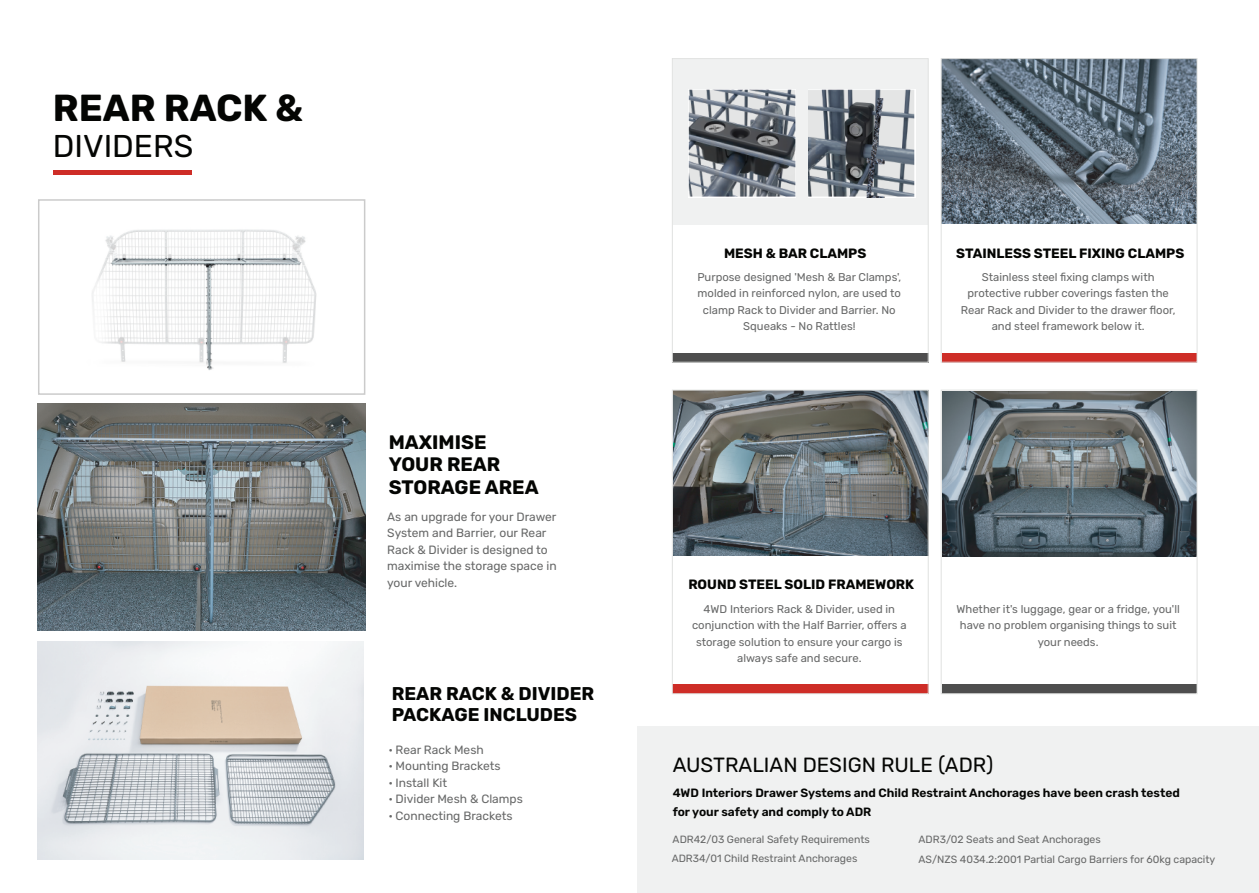
<style>
.page{position:relative;width:1259px;height:893px;background:#fff}
.page>*{position:absolute;margin:0;border:0;box-sizing:border-box;transform-origin:0 0}
.t1{font:700 37.65px "Rubik";color:#040503}
.t2{font:31.5px "Rubik";color:#040503}
.t3{font:20.55px "Rubik";color:#040503}
.t4{font:700 19.5px/22.5px "Rubik";color:#040503}
.t5{font:700 18.45px/21.3px "Rubik";color:#040503}
.t6{font:700 13.5px "Rubik";color:#040503}
.t7{font:12px/16.5px "Rubik";color:#676868}
.t8{font:600 12px/19.5px "Rubik";color:#040503}
.t9{font:11.25px/16.5px "Rubik";color:#676868;text-align:center}
.t10{font:10.5px "Rubik";color:#676868}
</style>
<div class="page">
<div style="left:614px;top:727px;width:645px;height:166px;background:#f0f1f1"></div>
<div style="left:941px;top:353px;width:255px;height:9px;background:#ce2d27"></div>
<div style="left:672px;top:353px;width:256px;height:9px;background:#4e4e4e"></div>
<div style="left:941px;top:684px;width:255px;height:10px;background:#4e4e4e"></div>
<div style="left:672px;top:684px;width:256px;height:10px;background:#ce2d27"></div>
<img style="left:943px;top:392px;width:252px;height:164px">
<img style="left:674px;top:392px;width:252px;height:163px">
<img style="left:943px;top:60px;width:252px;height:164px">
<div style="left:673px;top:59px;width:255px;height:165px;background:#f0f1f1"></div>
<img style="left:688px;top:89px;width:107px;height:109px">
<img style="left:808px;top:89px;width:107px;height:109px">
<div style="left:672px;top:58px;width:256px;height:305px;border:1px solid #e0e1e0"></div>
<div style="left:941px;top:58px;width:256px;height:305px;border:1px solid #e0e1e0"></div>
<div style="left:672px;top:390px;width:256px;height:304px;border:1px solid #e0e1e0"></div>
<div style="left:941px;top:390px;width:256px;height:304px;border:1px solid #e0e1e0"></div>
<div style="left:0;top:0;width:636px;height:893px;background:#fff"></div>
<hr style="left:53px;top:171px;width:139px;height:4px;background:#ce2d27">
<img style="left:37px;top:403px;width:328px;height:227px">
<img style="left:37px;top:642px;width:327px;height:217px">
<div style="left:38px;top:199px;width:327px;height:196px;border:2px solid #999"></div>
<img style="left:61px;top:201px;width:285px;height:169px">
<h1 class="t1" style="left:53px;top:86px;width:252px">REAR RACK &amp;</h1>
<h2 class="t2" style="left:53px;top:128px;width:142px">DIVIDERS</h2>
<h3 class="t4" style="left:389px;top:431px;width:151px">MAXIMISE<br>YOUR REAR<br>STORAGE AREA</h3>
<p class="t7" style="left:387px;top:508px;width:171px">As an upgrade for your Drawer<br>System and Barrier, our Rear<br>Rack &amp; Divider is designed to maximise the storage space in your vehicle.</p>
<h3 class="t5" style="left:392px;top:684px;width:204px">REAR RACK &amp; DIVIDER<br>PACKAGE INCLUDES</h3>
<p class="t7" style="left:389px;top:742px;width:136px">· Rear Rack Mesh<br>· Mounting Brackets<br>· Install Kit<br>· Divider Mesh &amp; Clamps · Connecting Brackets</p>
<p class="t6" style="left:724px;top:245px;width:144px">MESH &amp; BAR CLAMPS</p>
<p class="t9" style="left:697px;top:269px;width:205px">Purpose designed 'Mesh &amp; Bar Clamps', molded in reinforced nylon, are used to clamp Rack to Divider and Barrier. No Squeaks - No Rattles!</p>
<p class="t6" style="left:956px;top:245px;width:230px">STAINLESS STEEL FIXING CLAMPS</p>
<p class="t9" style="left:960px;top:269px;width:216px">Stainless steel fixing clamps with protective rubber coverings fasten the Rear Rack and Divider to the drawer floor, and steel framework below it.</p>
<p class="t6" style="left:688px;top:577px;width:227px">ROUND STEEL SOLID FRAMEWORK</p>
<p class="t9" style="left:692px;top:601px;width:216px">4WD Interiors Rack &amp; Divider, used in conjunction with the Half Barrier, offers a storage solution to ensure your cargo is always safe and secure.</p>
<p class="t9" style="left:956px;top:601px;width:225px">Whether it's luggage, gear or a fridge, you'll have no problem organising things to suit your needs.</p>
<h3 class="t3" style="left:672px;top:753px;width:322px">AUSTRALIAN DESIGN RULE (ADR)</h3>
<p class="t8" style="left:672px;top:783px;width:509px">4WD Interiors Drawer Systems and Child Restraint Anchorages have been crash tested for your safety and comply to ADR</p>
<p class="t10" style="left:672px;top:833px;width:199px">ADR42/03 General Safety Requirements</p>
<p class="t10" style="left:918px;top:833px;width:184px">ADR3/02 Seats and Seat Anchorages</p>
<p class="t10" style="left:671px;top:852px;width:187px">ADR34/01 Child Restraint Anchorages</p>
<p class="t10" style="left:918px;top:853px;width:298px">AS/NZS 4034.2:2001 Partial Cargo Barriers for 60kg capacity</p>
</div>
